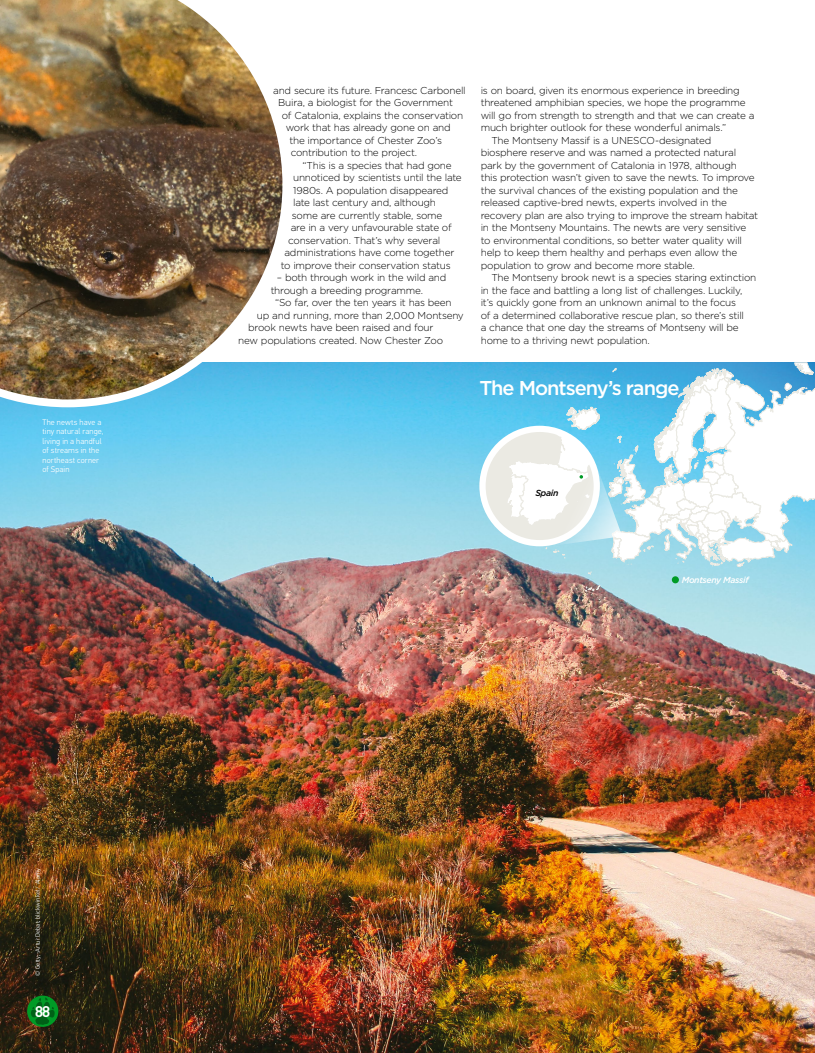
<style>
.page{position:relative;width:815px;height:1053px;background:#fff}
.page>*{position:absolute;margin:0;border:0;box-sizing:border-box;transform-origin:0 0}
.t1{font:500 20px "Gotham";letter-spacing:-.05em;color:#fff}
.t2{font:700 17.5px "SONOS Handbook Pro";color:#fff}
.t3{font:300 10px "Gotham";letter-spacing:-.025em;color:#000}
.t4{font:italic 500 8.75px "Gotham";letter-spacing:-.04em;color:#fff}
.t5{font:italic 500 8.75px "Gotham";letter-spacing:-.04em;color:#000}
.t6{font:300 8.12px/9.4px "PF Din Text Pro";letter-spacing:.02em;color:#fff}
.t7{font:300 6.25px "PF Din Text Pro";letter-spacing:.02em;color:#fff}
</style>
<div class="page">
<img style="left:0;top:363px;width:815px;height:689px">
<img style="left:0;top:0;width:290px;height:407px">
<svg style="left:27px;top:995px;width:31px;height:31px"></svg>
<svg style="left:31px;top:997px;width:24px;height:27px"></svg>
<svg style="left:482px;top:362px;width:333px;height:229px"></svg>
<div style="left:672px;top:576px;width:7px;height:7px;background:#009b26;border-radius:50%"></div>
<p class="t6" style="left:43px;top:417px;width:63px">The newts have a tiny natural range, living in a handful of streams in the northeast corner of Spain</p>
<p class="t7" style="left:34px;top:975px;width:109px;rotate:-90deg">© Getty; :Artur Debat; blickwinkel / Alamy</p>
<h2 class="t2" style="left:35px;top:1001px;width:17px">88</h2>
<p class="t3" style="left:273px;top:85px;width:194px">and secure its future. Francesc Carbonell</p>
<p class="t3" style="left:278px;top:97px;width:176px">Buira, a biologist for the Government</p>
<p class="t3" style="left:282px;top:110px;width:183px">of Catalonia, explains the conservation</p>
<p class="t3" style="left:286px;top:122px;width:167px">work that has already gone on and</p>
<p class="t3" style="left:289px;top:135px;width:154px">the importance of Chester Zoo’s</p>
<p class="t3" style="left:291px;top:147px;width:128px">contribution to the project.</p>
<p class="t3" style="left:303px;top:160px;width:151px">“This is a species that had gone</p>
<p class="t3" style="left:293px;top:172px;width:170px">unnoticed by scientists until the late</p>
<p class="t3" style="left:293px;top:185px;width:157px">1980s. A population disappeared</p>
<p class="t3" style="left:293px;top:197px;width:144px">late last century and, although</p>
<p class="t3" style="left:292px;top:210px;width:152px">some are currently stable, some</p>
<p class="t3" style="left:291px;top:222px;width:162px">are in a very unfavourable state of</p>
<p class="t3" style="left:288px;top:235px;width:154px">conservation. That’s why several</p>
<p class="t3" style="left:284px;top:247px;width:171px">administrations have come together</p>
<p class="t3" style="left:281px;top:260px;width:172px">to improve their conservation status</p>
<p class="t3" style="left:277px;top:272px;width:171px">– both through work in the wild and</p>
<p class="t3" style="left:271px;top:285px;width:154px">through a breeding programme.</p>
<p class="t3" style="left:275px;top:297px;width:178px">“So far, over the ten years it has been</p>
<p class="t3" style="left:257px;top:310px;width:208px">up and running, more than 2,000 Montseny</p>
<p class="t3" style="left:248px;top:322px;width:187px">brook newts have been raised and four</p>
<p class="t3" style="left:238px;top:335px;width:207px">new populations created. Now Chester Zoo</p>
<p class="t3" style="left:481px;top:85px;width:260px">is on board, given its enormous experience in breeding</p>
<p class="t3" style="left:481px;top:97px;width:266px">threatened amphibian species, we hope the programme</p>
<p class="t3" style="left:481px;top:110px;width:275px">will go from strength to strength and that we can create a</p>
<p class="t3" style="left:481px;top:122px;width:247px">much brighter outlook for these wonderful animals.”</p>
<p class="t3" style="left:491px;top:135px;width:221px">The Montseny Massif is a UNESCO-designated</p>
<p class="t3" style="left:481px;top:147px;width:257px">biosphere reserve and was named a protected natural</p>
<p class="t3" style="left:481px;top:160px;width:258px">park by the government of Catalonia in 1978, although</p>
<p class="t3" style="left:481px;top:172px;width:276px">this protection wasn’t given to save the newts. To improve</p>
<p class="t3" style="left:481px;top:185px;width:259px">the survival chances of the existing population and the</p>
<p class="t3" style="left:481px;top:197px;width:248px">released captive-bred newts, experts involved in the</p>
<p class="t3" style="left:481px;top:210px;width:279px">recovery plan are also trying to improve the stream habitat</p>
<p class="t3" style="left:481px;top:222px;width:267px">in the Montseny Mountains. The newts are very sensitive</p>
<p class="t3" style="left:481px;top:235px;width:263px">to environmental conditions, so better water quality will</p>
<p class="t3" style="left:481px;top:247px;width:258px">help to keep them healthy and perhaps even allow the</p>
<p class="t3" style="left:481px;top:260px;width:215px">population to grow and become more stable.</p>
<p class="t3" style="left:491px;top:272px;width:266px">The Montseny brook newt is a species staring extinction</p>
<p class="t3" style="left:481px;top:285px;width:263px">in the face and battling a long list of challenges. Luckily,</p>
<p class="t3" style="left:481px;top:297px;width:257px">it’s quickly gone from an unknown animal to the focus</p>
<p class="t3" style="left:481px;top:310px;width:265px">of a determined collaborative rescue plan, so there’s still</p>
<p class="t3" style="left:481px;top:322px;width:260px">a chance that one day the streams of Montseny will be</p>
<p class="t3" style="left:481px;top:335px;width:171px">home to a thriving newt population.</p>
<h1 class="t1" style="left:479px;top:376px;width:202px">The Montseny’s range</h1>
<p class="t5" style="left:535px;top:488px;width:25px">Spain</p>
<p class="t4" style="left:682px;top:575px;width:69px">Montseny Massif</p>
</div>
